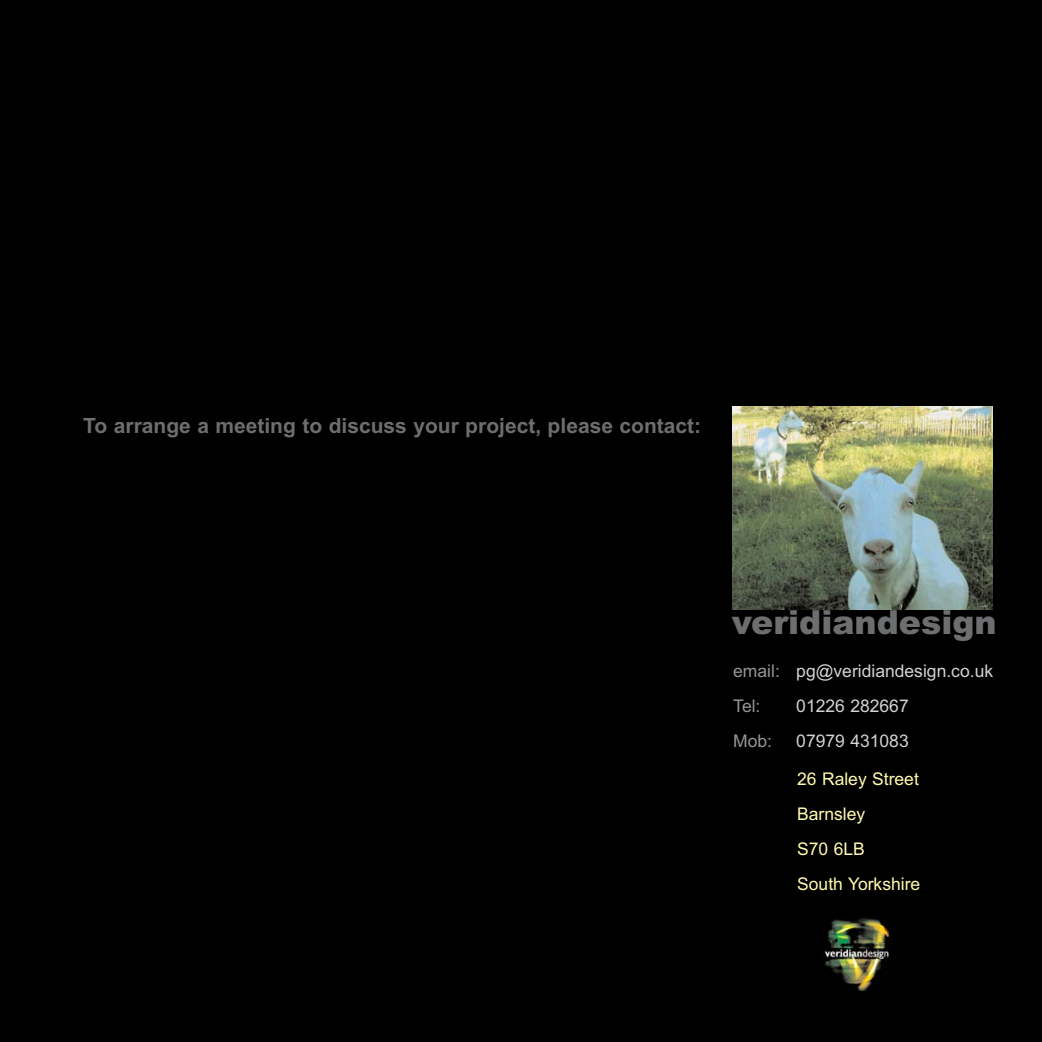
<style>
.page{position:relative;width:1042px;height:1042px;background:#fff}
.page>*{position:absolute;margin:0;border:0;box-sizing:border-box;transform-origin:0 0}
.t1{font:900 33.25px "Arial";color:#6d6e70}
.t2{font:700 21px "Arial";color:#6d6e70}
.t3{font:17.5px/35px "Arial";color:#d1d3d4}
.t4{font:17.5px/35px "Arial";color:#fff9ae}
.t5{font:17.5px "Arial";color:#939598}
.s1{color:#939598}
</style>
<div class="page">
<div style="left:0;top:0;width:1041px;height:1041px;background:#000"></div>
<img style="left:732px;top:406px;width:260px;height:203px">
<img style="left:824px;top:915px;width:66px;height:75px">
<p class="t2" style="left:83px;top:418px;width:619px">To arrange a meeting to discuss your project, please contact:</p>
<h1 class="t1" style="left:731px;top:610px;width:266px">veridiandesign</h1>
<p class="t3" style="left:733px;top:655px;width:261px"><span class="s1">email:</span> pg@veridiandesign.co.uk<br><span class="s1">Tel:</span></p>
<p class="t3" style="left:796px;top:690px;width:114px">01226 282667</p>
<p class="t5" style="left:733px;top:734px;width:40px">Mob:</p>
<p class="t3" style="left:796px;top:725px;width:114px">07979 431083</p>
<p class="t4" style="left:797px;top:762px;width:125px">26 Raley Street<br>Barnsley<br>S70 6LB<br>South Yorkshire</p>
</div>
